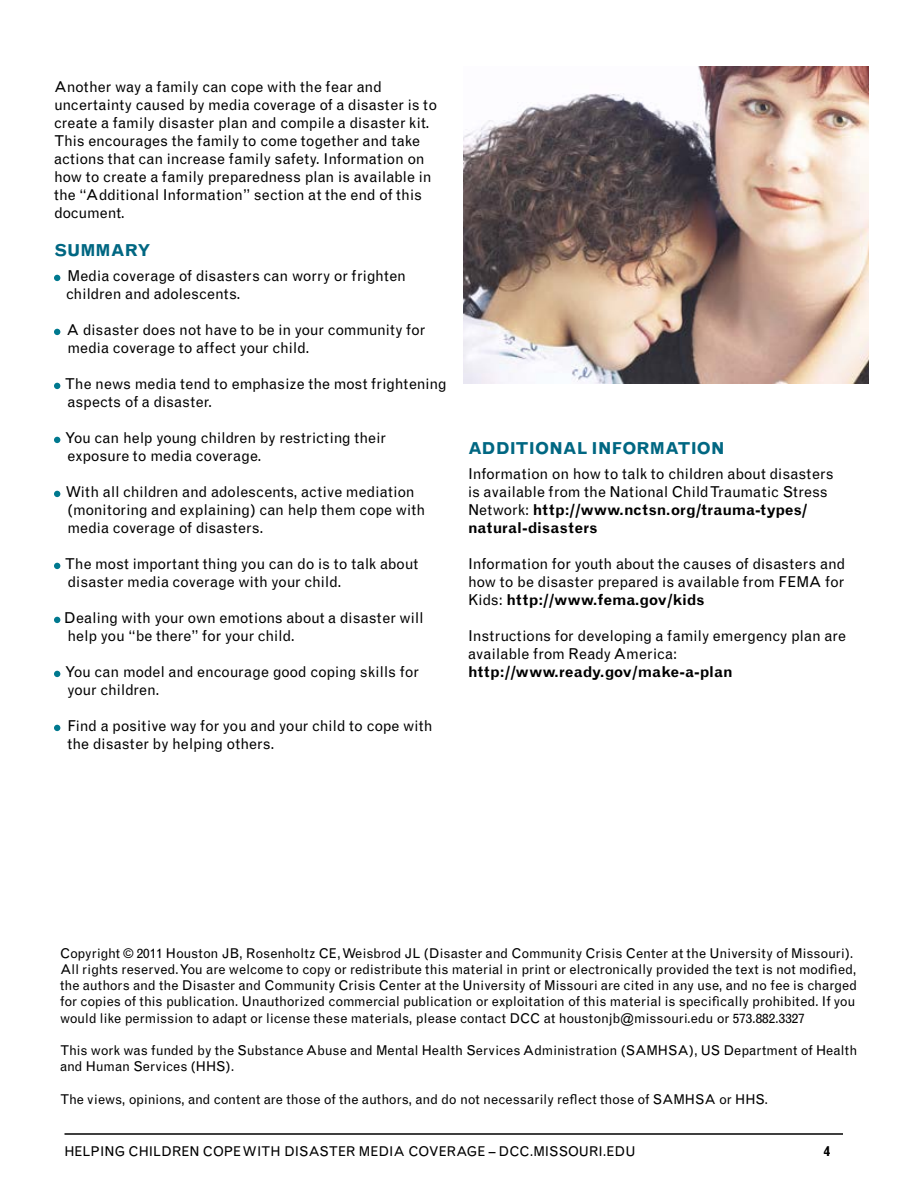
<style>
.page{position:relative;width:918px;height:1188px;background:#fff}
.page>*{position:absolute;margin:0;border:0;box-sizing:border-box;transform-origin:0 0}
.t1{font:700 16.5px "Grotesque MT Std";color:#006782}
.t2{font:15px/18px "Grotesque MT Std";color:#000}
.t3{font:700 15px "Grotesque MT Std";color:#000}
.t4{font:13.5px/16.2px "Grotesque MT Std";color:#000}
.t5{font:700 13.5px "Grotesque MT Std";color:#000}
.s1{font-weight:700}
</style>
<div class="page">
<svg style="left:54px;top:275px;width:6px;height:6px"></svg>
<svg style="left:54px;top:329px;width:6px;height:6px"></svg>
<svg style="left:54px;top:383px;width:6px;height:6px"></svg>
<svg style="left:54px;top:437px;width:6px;height:6px"></svg>
<svg style="left:54px;top:491px;width:6px;height:6px"></svg>
<svg style="left:54px;top:563px;width:6px;height:6px"></svg>
<svg style="left:54px;top:617px;width:6px;height:6px"></svg>
<svg style="left:54px;top:671px;width:6px;height:6px"></svg>
<svg style="left:54px;top:725px;width:6px;height:6px"></svg>
<img style="left:464px;top:66px;width:404px;height:317px">
<hr style="left:64px;top:1133px;width:779px;height:2px;background:#000">
<p class="t2" style="left:54px;top:78px;width:385px">Another way a family can cope with the fear and uncertainty caused by media coverage of a disaster is to create a family disaster plan and compile a disaster kit.<br>This encourages the family to come together and take actions that can increase family safety. Information on how to create a family preparedness plan is available in the “Additional Information” section at the end of this document.</p>
<p class="t1" style="left:54px;top:240px;width:98px">SUMMARY</p>
<p class="t2" style="left:66px;top:267px;width:342px">Media coverage of disasters can worry or frighten children and adolescents.</p>
<p class="t2" style="left:66px;top:321px;width:361px">A disaster does not have to be in your community for media coverage to affect your child.</p>
<p class="t2" style="left:65px;top:375px;width:383px">The news media tend to emphasize the most frightening aspects of a disaster.</p>
<p class="t2" style="left:65px;top:429px;width:323px">You can help young children by restricting their exposure to media coverage.</p>
<p class="t2" style="left:65px;top:483px;width:361px">With all children and adolescents, active mediation (monitoring and explaining) can help them cope with media coverage of disasters.</p>
<p class="t2" style="left:65px;top:555px;width:355px">The most important thing you can do is to talk about disaster media coverage with your child.</p>
<p class="t2" style="left:64px;top:609px;width:361px">Dealing with your own emotions about a disaster will help you “be there” for your child.</p>
<p class="t2" style="left:65px;top:663px;width:355px">You can model and encourage good coping skills for your children.</p>
<p class="t2" style="left:68px;top:717px;width:367px">Find a positive way for you and your child to cope with the disaster by helping others.</p>
<p class="t1" style="left:468px;top:438px;width:259px">ADDITIONAL INFORMATION</p>
<p class="t2" style="left:468px;top:465px;width:367px">Information on how to talk to children about disasters is available from the National Child Traumatic Stress Network: <span class="s1">http://www.nctsn.org/trauma-types/ natural-disasters</span></p>
<p class="t2" style="left:468px;top:555px;width:379px;text-align:justify">Information for youth about the causes of disasters and how to be disaster prepared is available from FEMA for Kids: <span class="s1">http://www.fema.gov/kids</span></p>
<p class="t2" style="left:468px;top:627px;width:380px">Instructions for developing a family emergency plan are available from Ready America:</p>
<p class="t3" style="left:468px;top:663px;width:266px">http://www.ready.gov/make-a-plan</p>
<p class="t4" style="left:60px;top:945px;width:799px">Copyright © 2011 Houston JB, Rosenholtz CE, Weisbrod JL (Disaster and Community Crisis Center at the University of Missouri).<br>All rights reserved. You are welcome to copy or redistribute this material in print or electronically provided the text is not modified, the authors and the Disaster and Community Crisis Center at the University of Missouri are cited in any use, and no fee is charged for copies of this publication. Unauthorized commercial publication or exploitation of this material is specifically prohibited. If you would like permission to adapt or license these materials, please contact DCC at houstonjb@missouri.edu or 573.882.3327</p>
<p class="t4" style="left:60px;top:1042px;width:799px">This work was funded by the Substance Abuse and Mental Health Services Administration (SAMHSA), US Department of Health and Human Services (HHS).</p>
<p class="t4" style="left:60px;top:1091px;width:710px">The views, opinions, and content are those of the authors, and do not necessarily reflect those of SAMHSA or HHS.</p>
<p class="t4" style="left:64px;top:1143px;width:573px">HELPING CHILDREN COPE WITH DISASTER MEDIA COVERAGE – DCC.MISSOURI.EDU</p>
<p class="t5" style="left:824px;top:1143px;width:8px">4</p>
</div>
